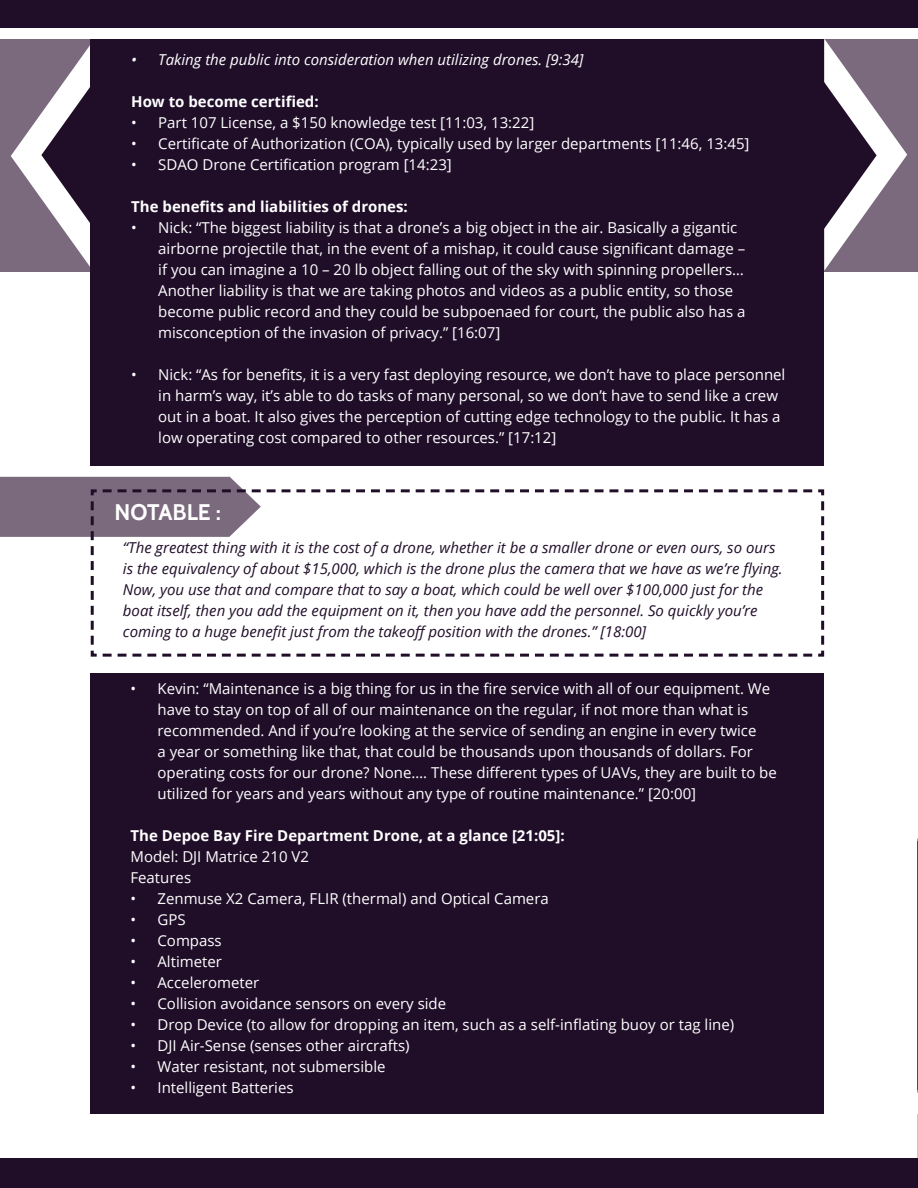
<style>
.page{position:relative;width:918px;height:1188px;background:#fff}
.page>*{position:absolute;margin:0;border:0;box-sizing:border-box;transform-origin:0 0}
.t1{font:700 22.5px "Cabin";color:#fff}
.Bulletpoint{font:15px/21px "Open Sans";color:#fff}
.t2{font:italic 15px/21px "Open Sans";color:#200e29}
.Body_Heading{font:700 15px "Open Sans";color:#fff}
.t3{font:italic 15px "Open Sans";color:#fff}
</style>
<div class="page">
<div style="left:0;top:0;width:918px;height:28px;background:#200e29"></div>
<div style="left:0;top:1159px;width:918px;height:29px;background:#200e29"></div>
<div style="left:0;top:39px;width:918px;height:232px;background:#7b697e"></div>
<svg style="left:11px;top:39px;width:80px;height:233px"></svg>
<svg style="left:824px;top:39px;width:83px;height:232px"></svg>
<div style="left:91px;top:39px;width:733px;height:426px;background:#200e29"></div>
<svg style="left:917px;top:838px;width:1px;height:255px"></svg>
<svg style="left:917px;top:1114px;width:1px;height:45px"></svg>
<div style="left:0;top:476px;width:242px;height:61px;background:#7b697e"></div>
<svg style="left:89px;top:488px;width:736px;height:169px"></svg>
<div style="left:90px;top:673px;width:733px;height:441px;background:#200e29"></div>
<p class="t3" style="left:131px;top:50px;width:454px">• Taking the public into consideration when utilizing drones. [9:34]</p>
<p class="Body_Heading" style="left:131px;top:91px;width:189px">How to become certified:</p>
<p class="Bulletpoint" style="left:131px;top:112px;width:405px">• Part 107 License, a $150 knowledge test [11:03, 13:22]</p>
<p class="Bulletpoint" style="left:131px;top:133px;width:620px">• Certificate of Authorization (COA), typically used by larger departments [11:46, 13:45]</p>
<p class="Bulletpoint" style="left:131px;top:154px;width:322px">• SDAO Drone Certification program [14:23]</p>
<p class="Body_Heading" style="left:131px;top:196px;width:278px">The benefits and liabilities of drones:</p>
<p class="Bulletpoint" style="left:158px;top:217px;width:589px;text-indent:-27px">• Nick: “The biggest liability is that a drone’s a big object in the air. Basically a gigantic airborne projectile that, in the event of a mishap, it could cause significant damage – if you can imagine a 10 – 20 lb object falling out of the sky with spinning propellers… Another liability is that we are taking photos and videos as a public entity, so those become public record and they could be subpoenaed for court, the public also has a misconception of the invasion of privacy.” [16:07]</p>
<p class="Bulletpoint" style="left:158px;top:364px;width:629px;text-indent:-27px">• Nick: “As for benefits, it is a very fast deploying resource, we don’t have to place personnel in harm’s way, it’s able to do tasks of many personal, so we don’t have to send like a crew out in a boat. It also gives the perception of cutting edge technology to the public. It has a low operating cost compared to other resources.” [17:12]</p>
<p class="t1" style="left:115px;top:498px;width:108px">NOTABLE :</p>
<p class="t2" style="left:123px;top:537px;width:661px">“The greatest thing with it is the cost of a drone, whether it be a smaller drone or even ours, so ours is the equivalency of about $15,000, which is the drone plus the camera that we have as we’re flying.<br>Now, you use that and compare that to say a boat, which could be well over $100,000 just for the boat itself, then you add the equipment on it, then you have add the personnel. So quickly you’re coming to a huge benefit just from the takeoff position with the drones.” [18:00]</p>
<p class="Bulletpoint" style="left:157px;top:678px;width:621px;text-indent:-27px">• Kevin: “Maintenance is a big thing for us in the fire service with all of our equipment. We have to stay on top of all of our maintenance on the regular, if not more than what is recommended. And if you’re looking at the service of sending an engine in every twice<br>a year or something like that, that could be thousands upon thousands of dollars. For operating costs for our drone? None…. These different types of UAVs, they are built to be utilized for years and years without any type of routine maintenance.” [20:00]</p>
<p class="Body_Heading" style="left:130px;top:825px;width:436px">The Depoe Bay Fire Department Drone, at a glance [21:05]:</p>
<p class="Bulletpoint" style="left:130px;top:846px;width:180px">Model: DJI Matrice 210 V2</p>
<p class="Bulletpoint" style="left:130px;top:867px;width:62px">Features</p>
<p class="Bulletpoint" style="left:130px;top:888px;width:420px">• Zenmuse X2 Camera, FLIR (thermal) and Optical Camera</p>
<p class="Bulletpoint" style="left:130px;top:909px;width:57px">• GPS</p>
<p class="Bulletpoint" style="left:130px;top:930px;width:93px">• Compass</p>
<p class="Bulletpoint" style="left:130px;top:951px;width:93px">• Altimeter</p>
<p class="Bulletpoint" style="left:130px;top:972px;width:130px">• Accelerometer</p>
<p class="Bulletpoint" style="left:130px;top:993px;width:317px">• Collision avoidance sensors on every side</p>
<p class="Bulletpoint" style="left:130px;top:1014px;width:605px">• Drop Device (to allow for dropping an item, such as a self-inflating buoy or tag line)</p>
<p class="Bulletpoint" style="left:130px;top:1035px;width:281px">• DJI Air-Sense (senses other aircrafts)</p>
<p class="Bulletpoint" style="left:130px;top:1056px;width:257px">• Water resistant, not submersible</p>
<p class="Bulletpoint" style="left:130px;top:1077px;width:165px">• Intelligent Batteries</p>
</div>
